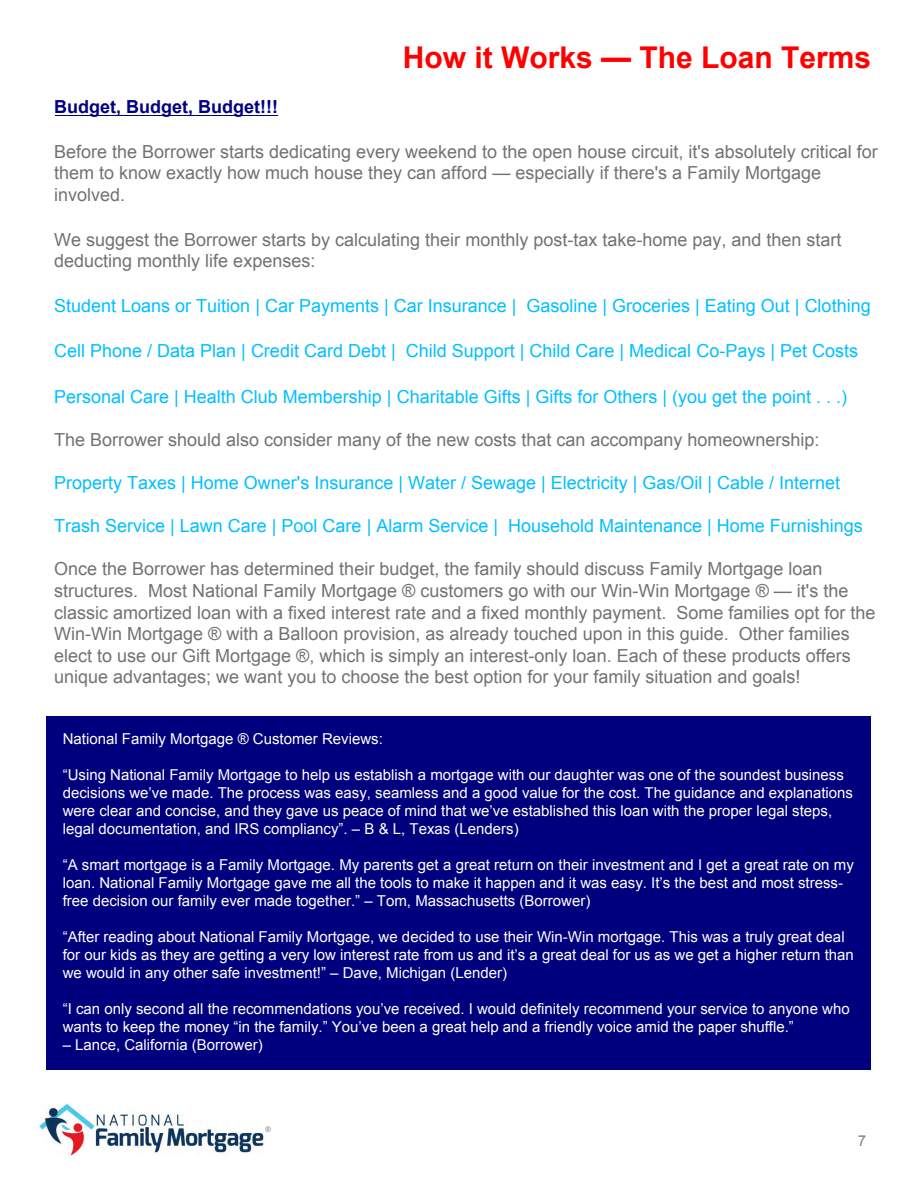
<style>
.page{position:relative;width:918px;height:1188px;background:#fff}
.page>*{position:absolute;margin:0;border:0;box-sizing:border-box;transform-origin:0 0}
.t1{font:700 30px "Arial";color:#f00}
.t2{font:18px/21.6px "Arial";color:#727272}
.t3{font:18px "Arial";color:#00bfff}
.t4{font:700 18px "Arial";color:#000080}
.t5{font:15px/18px "Arial";color:#fff}
.t6{font:15px "Arial";color:#808080}
.t7{font:7.5px "Arial";color:#808080}
</style>
<div class="page">
<hr style="left:55px;top:115px;width:222px;height:1px;background:#000080">
<img style="left:39px;top:1103px;width:225px;height:52px">
<div style="left:46px;top:717px;width:824px;height:352px;background:#00007e"></div>
<h1 class="t1" style="left:403px;top:36px;width:470px">How it Works — The Loan Terms</h1>
<p class="t4" style="left:54px;top:94px;width:225px">Budget, Budget, Budget!!!</p>
<p class="t2" style="left:54px;top:140px;width:825px">Before the Borrower starts dedicating every weekend to the open house circuit, it's absolutely critical for them to know exactly how much house they can afford — especially if there's a Family Mortgage involved.</p>
<p class="t2" style="left:54px;top:229px;width:789px">We suggest the Borrower starts by calculating their monthly post-tax take-home pay, and then start deducting monthly life expenses:</p>
<p class="t3" style="left:54px;top:294px;width:818px">Student Loans or Tuition | Car Payments | Car Insurance | Gasoline | Groceries | Eating Out | Clothing</p>
<p class="t3" style="left:54px;top:339px;width:806px">Cell Phone / Data Plan | Credit Card Debt | Child Support | Child Care | Medical Co-Pays | Pet Costs</p>
<p class="t3" style="left:54px;top:384px;width:795px">Personal Care | Health Club Membership | Charitable Gifts | Gifts for Others | (you get the point . . .)</p>
<p class="t2" style="left:54px;top:429px;width:767px">The Borrower should also consider many of the new costs that can accompany homeownership:</p>
<p class="t3" style="left:54px;top:470px;width:788px">Property Taxes | Home Owner's Insurance | Water / Sewage | Electricity | Gas/Oil | Cable / Internet</p>
<p class="t3" style="left:54px;top:513px;width:810px">Trash Service | Lawn Care | Pool Care | Alarm Service | Household Maintenance | Home Furnishings</p>
<p class="t2" style="left:54px;top:558px;width:823px">Once the Borrower has determined their budget, the family should discuss Family Mortgage loan structures. Most National Family Mortgage ® customers go with our Win-Win Mortgage ® — it's the classic amortized loan with a fixed interest rate and a fixed monthly payment. Some families opt for the Win-Win Mortgage ® with a Balloon provision, as already touched upon in this guide. Other families elect to use our Gift Mortgage ®, which is simply an interest-only loan. Each of these products offers unique advantages; we want you to choose the best option for your family situation and goals!</p>
<p class="t5" style="left:63px;top:730px;width:322px">National Family Mortgage ® Customer Reviews:</p>
<p class="t5" style="left:63px;top:766px;width:792px">“Using National Family Mortgage to help us establish a mortgage with our daughter was one of the soundest business decisions we’ve made. The process was easy, seamless and a good value for the cost. The guidance and explanations were clear and concise, and they gave us peace of mind that we’ve established this loan with the proper legal steps, legal documentation, and IRS compliancy”. – B &amp; L, Texas (Lenders)</p>
<p class="t5" style="left:63px;top:856px;width:793px">“A smart mortgage is a Family Mortgage. My parents get a great return on their investment and I get a great rate on my loan. National Family Mortgage gave me all the tools to make it happen and it was easy. It’s the best and most stress&shy;free decision our family ever made together.” – Tom, Massachusetts (Borrower)</p>
<p class="t5" style="left:63px;top:928px;width:793px">“After reading about National Family Mortgage, we decided to use their Win-Win mortgage. This was a truly great deal for our kids as they are getting a very low interest rate from us and it’s a great deal for us as we get a higher return than we would in any other safe investment!” – Dave, Michigan (Lender)</p>
<p class="t5" style="left:63px;top:1000px;width:788px">“I can only second all the recommendations you’ve received. I would definitely recommend your service to anyone who wants to keep the money “in the family.” You’ve been a great help and a friendly voice amid the paper shuffle.”</p>
<p class="t5" style="left:63px;top:1036px;width:202px">– Lance, California (Borrower)</p>
<p class="t7" style="left:265px;top:1124px;width:7px">®</p>
<p class="t6" style="left:858px;top:1131px;width:10px">7</p>
</div>
